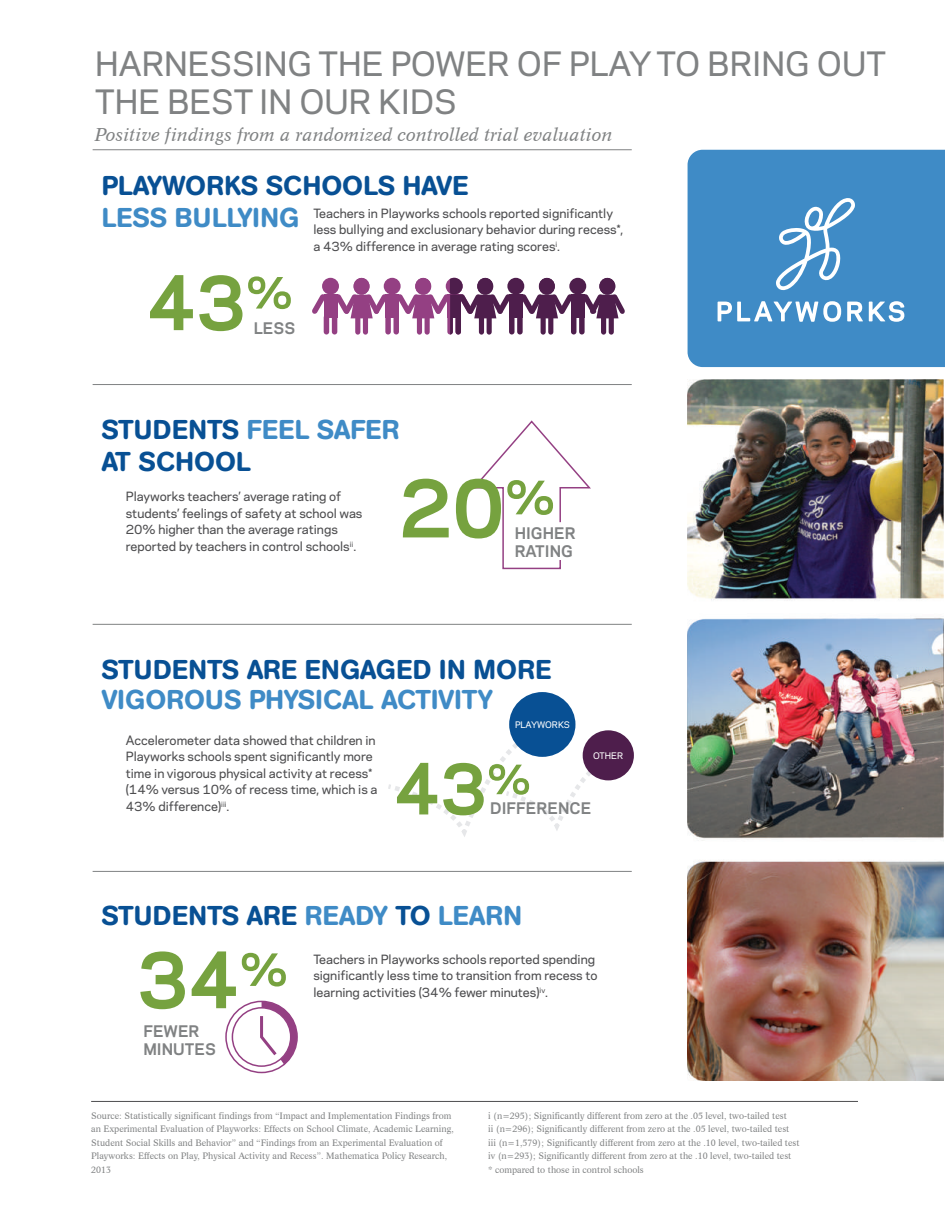
<style>
.page{position:relative;width:945px;height:1215px;background:#fff}
.page>*{position:absolute;margin:0;border:0;box-sizing:border-box;transform-origin:0 0}
.t1{font:500 31.5px/37.8px "Galaxie Polaris";color:#808283}
.t2{font:500 27px/32.1px "AG Book Rounded";letter-spacing:.02em;color:#085094}
.t3{font:500 27px "AG Book Rounded";color:#3f8bc6}
.t4{font:500 27px "AG Book Rounded";color:#085094}
.t5{font:500 27px "AG Book Rounded";letter-spacing:.02em;color:#3f8bc6}
.t6{font:18px "Dutch 809 BT Italic C";color:#808283}
.t7{font:700 15px/18px "Galaxie Polaris";color:#808283}
.t8{font:500 12px/16.5px "Galaxie Polaris";color:#4d4d4f}
.t9{font:9px/13.5px "Dutch 809 BT Roman C";color:#808283}
.t10{font:500 8.55px "Galaxie Polaris";color:#fff}
.s1{color:#3f8bc6}
</style>
<div class="page">
<hr style="left:91px;top:1101px;width:767px;height:1px;background:#4d4d4f">
<svg style="left:403px;top:479px;width:46px;height:58px"></svg>
<svg style="left:456px;top:420px;width:135px;height:150px"></svg>
<div style="left:583px;top:730px;width:51px;height:50px;background:#4e1e4c;border-radius:50%"></div>
<div style="left:509px;top:692px;width:66px;height:65px;background:#085094;border-radius:50%"></div>
<svg style="left:388px;top:724px;width:228px;height:113px"></svg>
<hr style="left:93px;top:149px;width:539px;height:1px;background:#808283">
<hr style="left:93px;top:384px;width:539px;height:1px;background:#808283">
<hr style="left:93px;top:624px;width:539px;height:1px;background:#808283">
<hr style="left:93px;top:871px;width:539px;height:1px;background:#808283">
<div style="left:322px;top:278px;width:17px;height:17px;background:#944083;border-radius:50%"></div>
<div style="left:324px;top:295px;width:13px;height:23px;background:#944083"></div>
<div style="left:324px;top:315px;width:5px;height:20px;background:#944083;border-radius:3px"></div>
<div style="left:332px;top:315px;width:5px;height:20px;background:#944083;border-radius:3px"></div>
<svg style="left:312px;top:294px;width:14px;height:20px"></svg>
<div style="left:354px;top:278px;width:16px;height:17px;background:#944083;border-radius:50%"></div>
<div style="left:355px;top:315px;width:5px;height:20px;background:#944083;border-radius:3px"></div>
<div style="left:363px;top:315px;width:5px;height:20px;background:#944083;border-radius:3px"></div>
<div style="left:384px;top:278px;width:17px;height:17px;background:#944083;border-radius:50%"></div>
<div style="left:385px;top:295px;width:14px;height:23px;background:#944083"></div>
<div style="left:385px;top:315px;width:6px;height:20px;background:#944083;border-radius:3px"></div>
<div style="left:394px;top:315px;width:5px;height:20px;background:#944083;border-radius:3px"></div>
<svg style="left:335px;top:294px;width:53px;height:24px"></svg>
<div style="left:507px;top:278px;width:17px;height:17px;background:#4e1e4c;border-radius:50%"></div>
<div style="left:509px;top:295px;width:14px;height:23px;background:#4e1e4c"></div>
<div style="left:509px;top:315px;width:6px;height:20px;background:#4e1e4c;border-radius:3px"></div>
<div style="left:517px;top:315px;width:6px;height:20px;background:#4e1e4c;border-radius:3px"></div>
<svg style="left:397px;top:278px;width:114px;height:57px"></svg>
<div style="left:569px;top:278px;width:17px;height:17px;background:#4e1e4c;border-radius:50%"></div>
<div style="left:571px;top:295px;width:14px;height:23px;background:#4e1e4c"></div>
<div style="left:571px;top:315px;width:5px;height:20px;background:#4e1e4c;border-radius:3px"></div>
<div style="left:579px;top:315px;width:6px;height:20px;background:#4e1e4c;border-radius:3px"></div>
<div style="left:539px;top:278px;width:16px;height:17px;background:#4e1e4c;border-radius:50%"></div>
<div style="left:541px;top:315px;width:5px;height:20px;background:#4e1e4c;border-radius:3px"></div>
<div style="left:548px;top:315px;width:5px;height:20px;background:#4e1e4c;border-radius:3px"></div>
<svg style="left:521px;top:294px;width:52px;height:24px"></svg>
<div style="left:599px;top:278px;width:16px;height:17px;background:#4e1e4c;border-radius:50%"></div>
<div style="left:601px;top:315px;width:5px;height:20px;background:#4e1e4c;border-radius:3px"></div>
<div style="left:609px;top:315px;width:5px;height:20px;background:#4e1e4c;border-radius:3px"></div>
<svg style="left:582px;top:294px;width:43px;height:24px"></svg>
<svg style="left:140px;top:951px;width:45px;height:58px"></svg>
<svg style="left:192px;top:951px;width:106px;height:122px"></svg>
<svg style="left:150px;top:275px;width:43px;height:55px"></svg>
<svg style="left:199px;top:275px;width:92px;height:56px"></svg>
<div style="left:688px;top:150px;width:257px;height:217px;background:#3f8bc6"></div>
<svg style="left:847px;top:302px;width:16px;height:19px"></svg>
<svg style="left:718px;top:301px;width:123px;height:21px"></svg>
<svg style="left:869px;top:301px;width:35px;height:21px"></svg>
<svg style="left:776px;top:197px;width:79px;height:94px"></svg>
<img style="left:688px;top:379px;width:255px;height:702px">
<h1 class="t1" style="left:95px;top:44px;width:792px">HARNESSING THE POWER OF PLAY TO BRING OUT<br>THE BEST IN OUR KIDS</h1>
<h3 class="t6" style="left:95px;top:124px;width:519px">Positive findings from a randomized controlled trial evaluation</h3>
<h2 class="t2" style="left:102px;top:169px;width:368px">PLAYWORKS SCHOOLS HAVE</h2>
<h2 class="t5" style="left:102px;top:202px;width:199px">LESS BULLYING</h2>
<h3 class="t8" style="left:313px;top:204px;width:311px">Teachers in Playworks schools reported significantly less bullying and exclusionary behavior during recess*, a 43% difference in average rating scores<sup>i</sup>.</h3>
<h3 class="t7" style="left:254px;top:318px;width:43px">LESS</h3>
<h2 class="t2" style="left:102px;top:414px;width:299px">STUDENTS <span class="s1">FEEL SAFER<br></span>AT SCHOOL</h2>
<h3 class="t8" style="left:126px;top:488px;width:238px">Playworks teachers’ average rating of students’ feelings of safety at school was 20% higher than the average ratings reported by teachers in control schools<sup>ii</sup>.</h3>
<h3 class="t7" style="left:515px;top:523px;width:62px">HIGHER<br>RATING</h3>
<h2 class="t2" style="left:102px;top:654px;width:451px">STUDENTS ARE ENGAGED IN MORE</h2>
<h2 class="t3" style="left:102px;top:683px;width:392px">VIGOROUS PHYSICAL ACTIVITY</h2>
<h3 class="t8" style="left:126px;top:731px;width:253px">Accelerometer data showed that children in Playworks schools spent significantly more time in vigorous physical activity at recess* (14% versus 10% of recess time, which is a 43% difference)<sup>iii</sup>.</h3>
<p class="t10" style="left:515px;top:719px;width:56px">PLAYWORKS</p>
<p class="t10" style="left:593px;top:749px;width:31px">OTHER</p>
<h3 class="t7" style="left:490px;top:798px;width:103px">DIFFERENCE</h3>
<h2 class="t4" style="left:102px;top:900px;width:422px">STUDENTS ARE <span class="s1">READY</span> TO <span class="s1">LEARN</span></h2>
<h3 class="t7" style="left:143px;top:1022px;width:74px">FEWER<br>MINUTES</h3>
<h3 class="t8" style="left:313px;top:950px;width:286px">Teachers in Playworks schools reported spending significantly less time to transition from recess to learning activities (34% fewer minutes)<sup>iv</sup>.</h3>
<p class="t9" style="left:91px;top:1109px;width:364px">Source: Statistically significant findings from “Impact and Implementation Findings from an Experimental Evaluation of Playworks: Effects on School Climate, Academic Learning, Student Social Skills and Behavior” and “Findings from an Experimental Evaluation of Playworks: Effects on Play, Physical Activity and Recess”. Mathematica Policy Research, 2013</p>
<p class="t9" style="left:488px;top:1109px;width:313px">i (n=295); Significantly different from zero at the .05 level, two-tailed test<br>ii (n=296); Significantly different from zero at the .05 level, two-tailed test iii (n=1,579); Significantly different from zero at the .10 level, two-tailed test iv (n=293); Significantly different from zero at the .10 level, two-tailed test<br>* compared to those in control schools</p>
</div>
